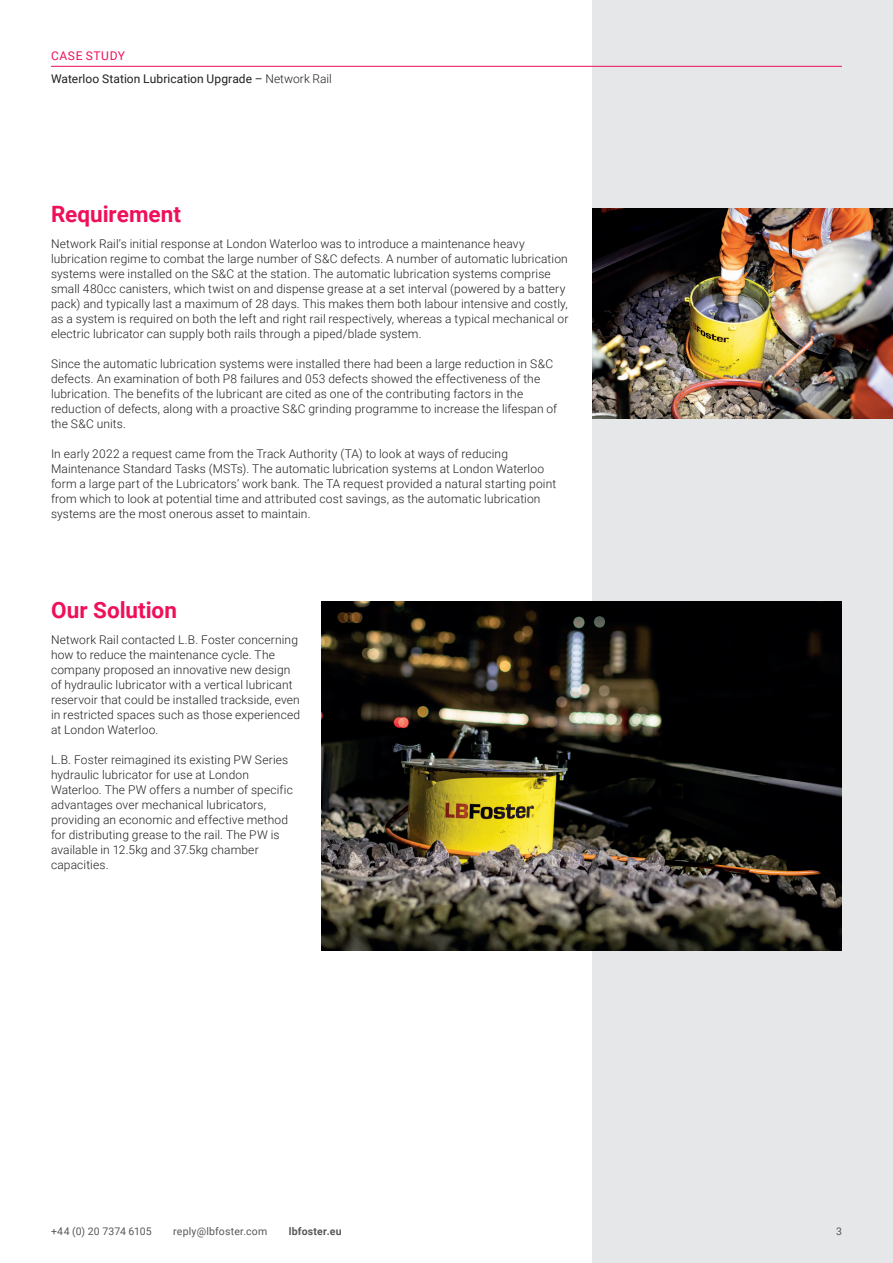
<style>
.page{position:relative;width:893px;height:1263px;background:#fff}
.page>*{position:absolute;margin:0;border:0;box-sizing:border-box;transform-origin:0 0}
.t1{font:700 22.5px "Roboto";color:#ee1059}
.t2{font:300 12px/15px "Roboto";letter-spacing:.01em;color:#231f20}
.t3{font:12px/23.5px "Roboto";letter-spacing:.01em;color:#231f20}
.t4{font:10.5px "Roboto";letter-spacing:.02em;color:#57585a}
.t5{font:700 10.5px "Roboto";letter-spacing:.02em;color:#57585a}
.s1{color:#ee1059}
.s2{font-weight:300}
</style>
<div class="page">
<div style="left:592px;top:0;width:301px;height:1263px;background:#e6e7e9"></div>
<img style="left:322px;top:602px;width:520px;height:349px">
<img style="left:592px;top:208px;width:301px;height:210px">
<hr style="left:51px;top:66px;width:791px;height:1px;background:#ee1059">
<p class="t3" style="left:51px;top:43px;width:282px"><span class="s1">CASE STUDY<br></span>Waterloo Station Lubrication Upgrade – <span class="s2">Network Rail</span></p>
<h1 class="t1" style="left:51px;top:198px;width:132px">Requirement</h1>
<p class="t2" style="left:51px;top:236px;width:519px">Network Rail’s initial response at London Waterloo was to introduce a maintenance heavy lubrication regime to combat the large number of S&amp;C defects. A number of automatic lubrication systems were installed on the S&amp;C at the station. The automatic lubrication systems comprise small 480cc canisters, which twist on and dispense grease at a set interval (powered by a battery pack) and typically last a maximum of 28 days. This makes them both labour intensive and costly, as a system is required on both the left and right rail respectively, whereas a typical mechanical or electric lubricator can supply both rails through a piped/blade system.</p>
<p class="t2" style="left:51px;top:356px;width:508px">Since the automatic lubrication systems were installed there had been a large reduction in S&amp;C defects. An examination of both P8 failures and 053 defects showed the effectiveness of the lubrication. The benefits of the lubricant are cited as one of the contributing factors in the reduction of defects, along with a proactive S&amp;C grinding programme to increase the lifespan of the S&amp;C units.</p>
<p class="t2" style="left:51px;top:446px;width:507px">In early 2022 a request came from the Track Authority (TA) to look at ways of reducing Maintenance Standard Tasks (MSTs). The automatic lubrication systems at London Waterloo form a large part of the Lubricators’ work bank. The TA request provided a natural starting point from which to look at potential time and attributed cost savings, as the automatic lubrication systems are the most onerous asset to maintain.</p>
<h1 class="t1" style="left:51px;top:594px;width:127px">Our Solution</h1>
<p class="t2" style="left:51px;top:631px;width:251px">Network Rail contacted L.B. Foster concerning how to reduce the maintenance cycle. The company proposed an innovative new design of hydraulic lubricator with a vertical lubricant reservoir that could be installed trackside, even in restricted spaces such as those experienced at London Waterloo.</p>
<p class="t2" style="left:51px;top:751px;width:243px">L.B. Foster reimagined its existing PW Series hydraulic lubricator for use at London Waterloo. The PW offers a number of specific advantages over mechanical lubricators, providing an economic and effective method for distributing grease to the rail. The PW is available in 12.5kg and 37.5kg chamber capacities.</p>
<p class="t4" style="left:51px;top:1224px;width:102px">+44 (0) 20 7374 6105</p>
<p class="t4" style="left:173px;top:1224px;width:96px">reply@lbfoster.com</p>
<p class="t5" style="left:289px;top:1224px;width:54px">lbfoster.eu</p>
<p class="t4" style="left:836px;top:1224px;width:7px">3</p>
</div>
